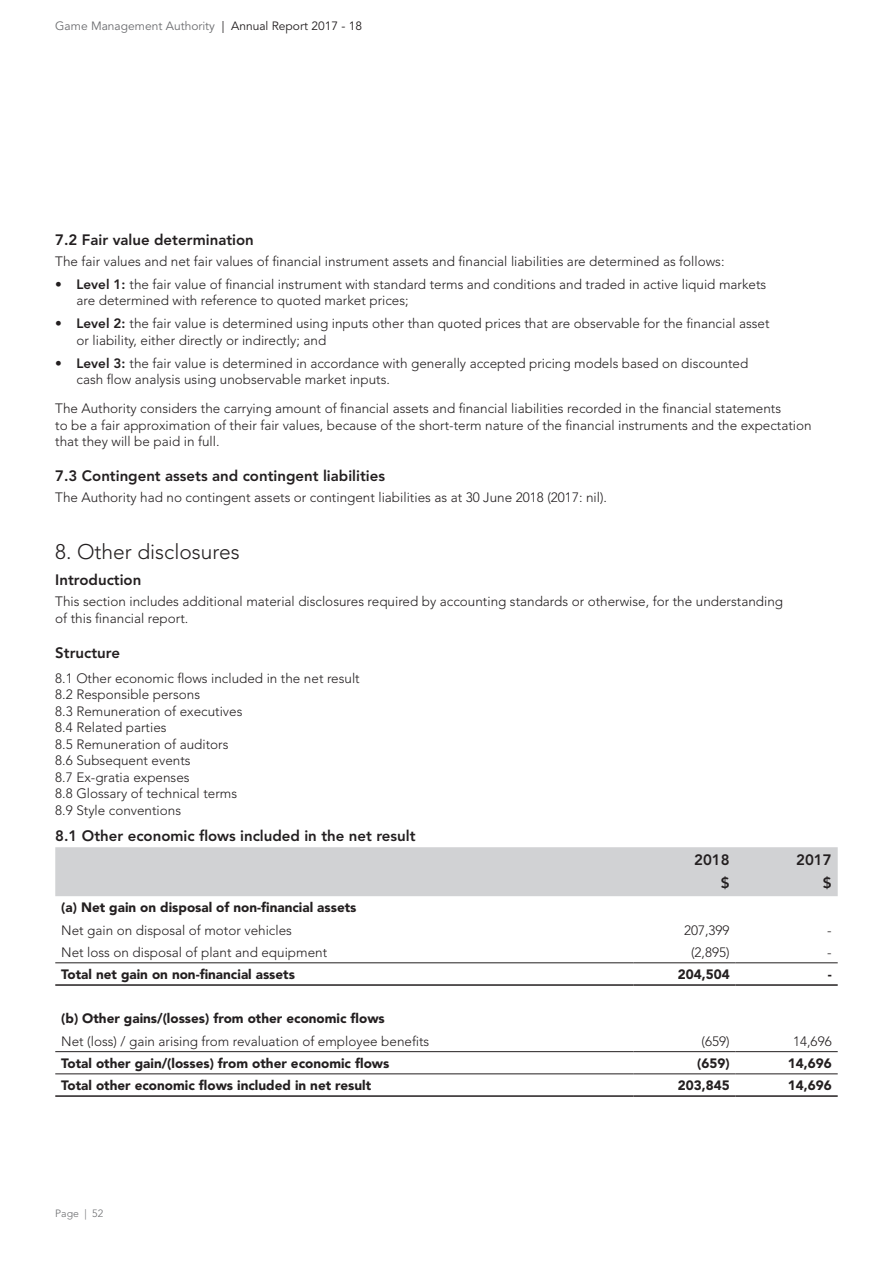
<style>
.page{position:relative;width:893px;height:1263px;background:#fff}
.page>*{position:absolute;margin:0;border:0;box-sizing:border-box;transform-origin:0 0}
.Heading_2{font:300 21px "Avenir LT Std";color:#231f20}
.Heading_4{font:800 15px "Avenir LT Std";color:#231f20}
.body{font:300 13.5px/16.5px "Avenir LT Std";color:#231f20}
.Heading_4-2{font:300 13.5px/16.5px "Avenir LT Std";color:#231f20}
.TT_F_Right_bold{font:900 13.5px "Avenir LT Std";color:#231f20}
.Before_dots{font:300 13.5px "Avenir LT Std";color:#231f20}
.body-2{font:900 13.5px "Avenir LT Std";color:#231f20}
.t1{font:12px "Avenir LT Std";color:#6c6d70}
.t2{font:300 10.5px "Avenir LT Std";color:#6c6d70}
.s1{color:#231f20}
.s2{font-weight:800}
</style>
<div class="page">
<div style="left:55px;top:847px;width:783px;height:49px;background:#d1d2d4"></div>
<hr style="left:55px;top:962px;width:579px;height:1px;background:#231f20">
<hr style="left:634px;top:962px;width:102px;height:1px;background:#231f20">
<hr style="left:736px;top:962px;width:102px;height:1px;background:#231f20">
<hr style="left:55px;top:984px;width:579px;height:2px;background:#231f20">
<hr style="left:634px;top:984px;width:102px;height:2px;background:#231f20">
<hr style="left:736px;top:984px;width:102px;height:2px;background:#231f20">
<hr style="left:55px;top:1051px;width:579px;height:1px;background:#231f20">
<hr style="left:634px;top:1051px;width:102px;height:1px;background:#231f20">
<hr style="left:736px;top:1051px;width:102px;height:1px;background:#231f20">
<hr style="left:55px;top:1073px;width:579px;height:1px;background:#231f20">
<hr style="left:634px;top:1073px;width:102px;height:1px;background:#231f20">
<hr style="left:736px;top:1073px;width:102px;height:1px;background:#231f20">
<hr style="left:55px;top:1095px;width:579px;height:2px;background:#231f20">
<hr style="left:634px;top:1095px;width:102px;height:2px;background:#231f20">
<hr style="left:736px;top:1095px;width:102px;height:2px;background:#231f20">
<p class="t1" style="left:55px;top:19px;width:308px">Game Management Authority <span class="s1">| Annual Report 2017 - 18</span></p>
<p class="Heading_4" style="left:55px;top:231px;width:200px">7.2 Fair value determination</p>
<p class="Before_dots" style="left:55px;top:253px;width:671px">The fair values and net fair values of financial instrument assets and financial liabilities are determined as follows:</p>
<p class="body" style="left:77px;top:276px;width:691px;text-indent:-21px">• <span class="s2">Level 1:</span> the fair value of financial instrument with standard terms and conditions and traded in active liquid markets are determined with reference to quoted market prices;</p>
<p class="body" style="left:77px;top:315px;width:695px;text-indent:-21px">• <span class="s2">Level 2:</span> the fair value is determined using inputs other than quoted prices that are observable for the financial asset or liability, either directly or indirectly; and</p>
<p class="body" style="left:77px;top:355px;width:673px;text-indent:-21px">• <span class="s2">Level 3:</span> the fair value is determined in accordance with generally accepted pricing models based on discounted cash flow analysis using unobservable market inputs.</p>
<p class="body" style="left:55px;top:400px;width:758px">The Authority considers the carrying amount of financial assets and financial liabilities recorded in the financial statements<br>to be a fair approximation of their fair values, because of the short-term nature of the financial instruments and the expectation that they will be paid in full.</p>
<p class="Heading_4" style="left:55px;top:467px;width:331px">7.3 Contingent assets and contingent liabilities</p>
<p class="body" style="left:55px;top:489px;width:553px">The Authority had no contingent assets or contingent liabilities as at 30 June 2018 (2017: nil).</p>
<p class="Heading_2" style="left:55px;top:539px;width:186px">8. Other disclosures</p>
<p class="Heading_4" style="left:55px;top:571px;width:88px">Introduction</p>
<p class="body" style="left:55px;top:593px;width:729px">This section includes additional material disclosures required by accounting standards or otherwise, for the understanding of this financial report.</p>
<p class="Heading_4" style="left:55px;top:644px;width:66px">Structure</p>
<p class="Heading_4-2" style="left:55px;top:670px;width:306px">8.1 Other economic flows included in the net result<br>8.2 Responsible persons<br>8.3 Remuneration of executives<br>8.4 Related parties<br>8.5 Remuneration of auditors<br>8.6 Subsequent events<br>8.7 Ex-gratia expenses<br>8.8 Glossary of technical terms<br>8.9 Style conventions</p>
<p class="Heading_4" style="left:55px;top:827px;width:362px">8.1 Other economic flows included in the net result</p>
<p class="Heading_4" style="left:694px;top:850px;width:37px">2018</p>
<p class="Heading_4" style="left:796px;top:850px;width:37px">2017</p>
<p class="Heading_4" style="left:721px;top:874px;width:10px">$</p>
<p class="Heading_4" style="left:823px;top:874px;width:10px">$</p>
<p class="body-2" style="left:61px;top:899px;width:297px">(a) Net gain on disposal of non-financial assets</p>
<p class="body" style="left:61px;top:922px;width:232px">Net gain on disposal of motor vehicles</p>
<p class="body" style="left:684px;top:922px;width:47px">207,399</p>
<p class="body" style="left:827px;top:922px;width:6px">-</p>
<p class="body" style="left:61px;top:944px;width:267px">Net loss on disposal of plant and equipment</p>
<p class="body" style="left:691px;top:944px;width:40px">(2,895)</p>
<p class="body" style="left:827px;top:944px;width:6px">-</p>
<p class="TT_F_Right_bold" style="left:61px;top:966px;width:235px">Total net gain on non-financial assets</p>
<p class="TT_F_Right_bold" style="left:678px;top:966px;width:53px">204,504</p>
<p class="TT_F_Right_bold" style="left:828px;top:966px;width:5px">-</p>
<p class="body-2" style="left:61px;top:1010px;width:325px">(b) Other gains/(losses) from other economic flows</p>
<p class="body" style="left:61px;top:1033px;width:369px">Net (loss) / gain arising from revaluation of employee benefits</p>
<p class="body" style="left:702px;top:1033px;width:30px">(659)</p>
<p class="body" style="left:793px;top:1033px;width:40px">14,696</p>
<p class="TT_F_Right_bold" style="left:61px;top:1055px;width:330px">Total other gain/(losses) from other economic flows</p>
<p class="TT_F_Right_bold" style="left:697px;top:1055px;width:34px">(659)</p>
<p class="TT_F_Right_bold" style="left:788px;top:1055px;width:45px">14,696</p>
<p class="TT_F_Right_bold" style="left:61px;top:1077px;width:311px">Total other economic flows included in net result</p>
<p class="TT_F_Right_bold" style="left:678px;top:1077px;width:53px">203,845</p>
<p class="TT_F_Right_bold" style="left:788px;top:1077px;width:45px">14,696</p>
<p class="t2" style="left:55px;top:1207px;width:49px">Page | 52</p>
</div>
